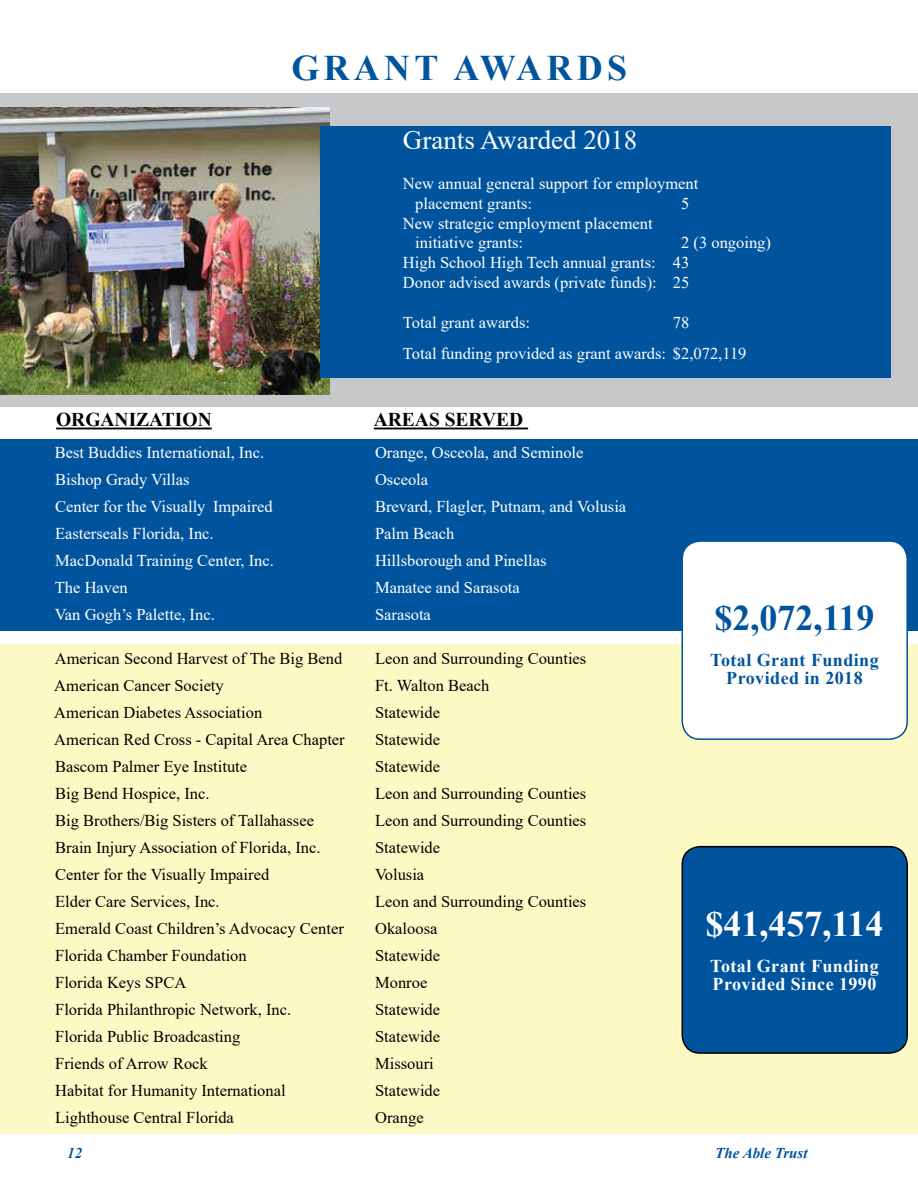
<style>
.page{position:relative;width:918px;height:1188px;background:#fff}
.page>*{position:absolute;margin:0;border:0;box-sizing:border-box;transform-origin:0 0}
.t1{font:700 36px "Times New Roman";letter-spacing:.12em;color:#00549e}
.t2{font:700 36px "Times New Roman";color:#fff}
.t3{font:27px "Times New Roman";color:#fff}
.t4{font:700 19.5px "Times New Roman";color:#000}
.t5{font:700 18px/18px "Times New Roman";letter-spacing:.025em;color:#fff}
.t6{font:700 18px/18px "Times New Roman";letter-spacing:.025em;color:#00549e;text-align:center}
.t7{font:16.5px "Times New Roman";color:#000}
.t8{font:16.5px/19.8px "Times New Roman";color:#fff}
.t9{font:italic 700 15px "Times New Roman";color:#00549e}
</style>
<div class="page">
<div style="left:0;top:645px;width:918px;height:489px;background:#fdf9c5"></div>
<div style="left:0;top:439px;width:918px;height:192px;background:#00549e"></div>
<div style="left:0;top:93px;width:918px;height:314px;background:#c7c8ca"></div>
<img style="left:0;top:107px;width:330px;height:288px">
<div style="left:321px;top:127px;width:570px;height:251px;background:#00549e"></div>
<hr style="left:56px;top:428px;width:156px;height:1px;background:#000">
<hr style="left:374px;top:428px;width:154px;height:1px;background:#000">
<div style="left:682px;top:541px;width:225px;height:198px;background:#fff;border-radius:18px"></div>
<div style="left:682px;top:540px;width:226px;height:200px;border:2px solid #00549e;border-radius:18px"></div>
<div style="left:682px;top:847px;width:225px;height:206px;background:#00549e;border-radius:18px"></div>
<div style="left:682px;top:846px;width:226px;height:208px;border:2px solid #000;border-radius:18px"></div>
<h1 class="t1" style="left:291px;top:42px;width:337px">GRANT AWARDS</h1>
<h2 class="t3" style="left:403px;top:121px;width:236px">Grants Awarded 2018</h2>
<p class="t8" style="left:415px;top:173px;width:285px;text-indent:-12px">New annual general support for employment placement grants:</p>
<p class="t8" style="left:681px;top:193px;width:10px">5</p>
<p class="t8" style="left:415px;top:213px;width:239px;text-indent:-12px">New strategic employment placement initiative grants:</p>
<p class="t8" style="left:403px;top:233px;width:370px;text-indent:278px">2 (3 ongoing)<br>High School High Tech annual grants: 43<br>Donor advised awards (private funds): 25</p>
<p class="t8" style="left:403px;top:312px;width:129px">Total grant awards:</p>
<p class="t8" style="left:403px;top:306px;width:345px;line-height:31.8px;text-indent:270px">78<br>Total funding provided as grant awards: $2,072,119</p>
<p class="t4" style="left:56px;top:406px;width:157px">ORGANIZATION</p>
<p class="t4" style="left:374px;top:406px;width:151px">AREAS SERVED</p>
<p class="t8" style="left:55px;top:442px;width:211px">Best Buddies International, Inc.</p>
<p class="t8" style="left:375px;top:442px;width:210px">Orange, Osceola, and Seminole</p>
<p class="t8" style="left:55px;top:469px;width:136px">Bishop Grady Villas</p>
<p class="t8" style="left:375px;top:469px;width:55px">Osceola</p>
<p class="t8" style="left:55px;top:496px;width:219px">Center for the Visually Impaired</p>
<p class="t8" style="left:375px;top:496px;width:253px">Brevard, Flagler, Putnam, and Volusia</p>
<p class="t8" style="left:55px;top:523px;width:160px">Easterseals Florida, Inc.</p>
<p class="t8" style="left:375px;top:523px;width:81px">Palm Beach</p>
<p class="t8" style="left:55px;top:550px;width:220px">MacDonald Training Center, Inc.</p>
<p class="t8" style="left:375px;top:550px;width:173px">Hillsborough and Pinellas</p>
<p class="t8" style="left:55px;top:577px;width:74px">The Haven</p>
<p class="t8" style="left:375px;top:577px;width:146px">Manatee and Sarasota</p>
<p class="t8" style="left:55px;top:604px;width:161px">Van Gogh’s Palette, Inc.</p>
<p class="t8" style="left:375px;top:604px;width:57px">Sarasota</p>
<p class="t7" style="left:55px;top:647px;width:289px">American Second Harvest of The Big Bend</p>
<p class="t7" style="left:375px;top:647px;width:213px">Leon and Surrounding Counties</p>
<p class="t7" style="left:54px;top:674px;width:171px">American Cancer Society</p>
<p class="t7" style="left:375px;top:674px;width:116px">Ft. Walton Beach</p>
<p class="t7" style="left:54px;top:701px;width:210px">American Diabetes Association</p>
<p class="t7" style="left:375px;top:701px;width:67px">Statewide</p>
<p class="t7" style="left:54px;top:728px;width:292px">American Red Cross - Capital Area Chapter</p>
<p class="t7" style="left:375px;top:728px;width:67px">Statewide</p>
<p class="t7" style="left:55px;top:755px;width:194px">Bascom Palmer Eye Institute</p>
<p class="t7" style="left:375px;top:755px;width:67px">Statewide</p>
<p class="t7" style="left:55px;top:782px;width:156px">Big Bend Hospice, Inc.</p>
<p class="t7" style="left:375px;top:782px;width:213px">Leon and Surrounding Counties</p>
<p class="t7" style="left:55px;top:809px;width:260px">Big Brothers/Big Sisters of Tallahassee</p>
<p class="t7" style="left:375px;top:809px;width:213px">Leon and Surrounding Counties</p>
<p class="t7" style="left:55px;top:836px;width:267px">Brain Injury Association of Florida, Inc.</p>
<p class="t7" style="left:375px;top:836px;width:67px">Statewide</p>
<p class="t7" style="left:55px;top:863px;width:216px">Center for the Visually Impaired</p>
<p class="t7" style="left:375px;top:863px;width:51px">Volusia</p>
<p class="t7" style="left:55px;top:890px;width:166px">Elder Care Services, Inc.</p>
<p class="t7" style="left:375px;top:890px;width:213px">Leon and Surrounding Counties</p>
<p class="t7" style="left:55px;top:917px;width:290px">Emerald Coast Children’s Advocacy Center</p>
<p class="t7" style="left:375px;top:917px;width:64px">Okaloosa</p>
<p class="t7" style="left:55px;top:944px;width:193px">Florida Chamber Foundation</p>
<p class="t7" style="left:375px;top:944px;width:67px">Statewide</p>
<p class="t7" style="left:55px;top:971px;width:133px">Florida Keys SPCA</p>
<p class="t7" style="left:375px;top:971px;width:54px">Monroe</p>
<p class="t7" style="left:55px;top:998px;width:238px">Florida Philanthropic Network, Inc.</p>
<p class="t7" style="left:375px;top:998px;width:67px">Statewide</p>
<p class="t7" style="left:55px;top:1025px;width:187px">Florida Public Broadcasting</p>
<p class="t7" style="left:375px;top:1025px;width:67px">Statewide</p>
<p class="t7" style="left:55px;top:1052px;width:154px">Friends of Arrow Rock</p>
<p class="t7" style="left:375px;top:1052px;width:60px">Missouri</p>
<p class="t7" style="left:55px;top:1079px;width:232px">Habitat for Humanity International</p>
<p class="t7" style="left:375px;top:1079px;width:67px">Statewide</p>
<p class="t7" style="left:55px;top:1106px;width:180px">Lighthouse Central Florida</p>
<p class="t7" style="left:375px;top:1106px;width:50px">Orange</p>
<h1 class="t1" style="left:715px;top:592px;width:162px">$2,072,119</h1>
<p class="t6" style="left:710px;top:650px;width:170px">Total Grant Funding<br>Provided in 2018</p>
<h1 class="t2" style="left:706px;top:898px;width:180px">$41,457,114</h1>
<p class="t5" style="left:710px;top:956px;width:170px">Total Grant Funding<br>Provided Since 1990</p>
<p class="t9" style="left:67px;top:1142px;width:16px">12</p>
<p class="t9" style="left:715px;top:1142px;width:94px">The Able Trust</p>
</div>
